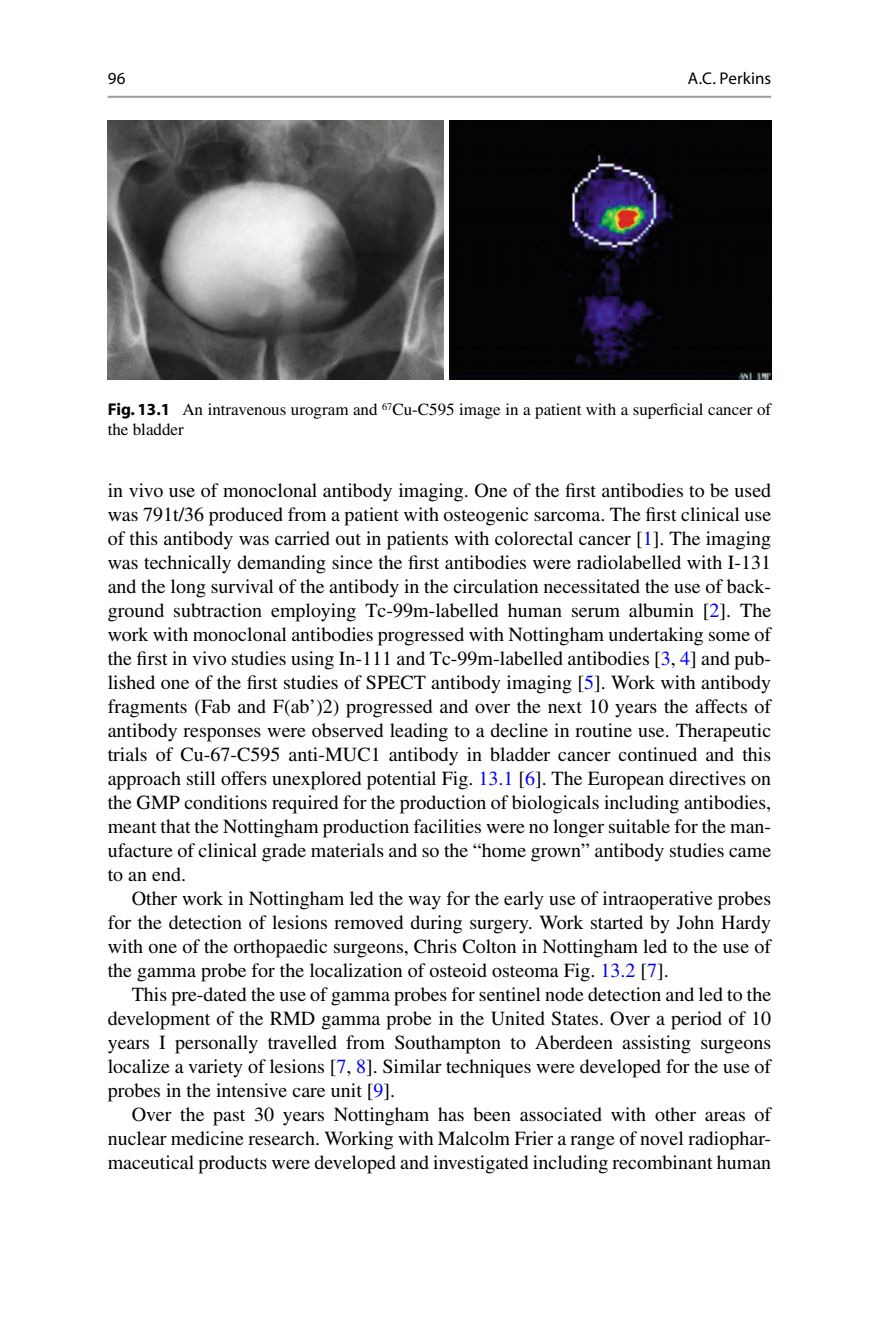
<style>
.page{position:relative;width:879px;height:1333px;background:#fff}
.page>*{position:absolute;margin:0;border:0;box-sizing:border-box;transform-origin:0 0}
.t1{font:20px/24px "Njsgqf Sqtdxd Times";color:#000;text-align:justify}
.t2{font:17px/20px "Njsgqf Sqtdxd Times";color:#000}
.t3{font:17px "Ylxjpt Xvyrhg Myriad";letter-spacing:.005em;color:#000}
.s1{font-family:"Tfsjmv Ckmtqr Myriad";font-weight:700}
.s2{color:#0000fa}
</style>
<div class="page">
<img style="left:108px;top:121px;width:335px;height:258px">
<img style="left:449px;top:121px;width:322px;height:258px">
<hr style="left:108px;top:96px;width:663px;height:2px;background:#9c9c9c">
<p class="t3" style="left:108px;top:72px;width:19px">96</p>
<p class="t3" style="left:688px;top:72px;width:85px">A.C. Perkins</p>
<p class="t2" style="left:108px;top:401px;width:665px"><span class="s1">Fig. 13.1</span> An intravenous urogram and <sup>67</sup> Cu-C595 image in a patient with a superficial cancer of the bladder</p>
<p class="t1" style="left:108px;top:480px;width:665px">in vivo use of monoclonal antibody imaging. One of the first antibodies to be used was 791t/36 produced from a patient with osteogenic sarcoma. The first clinical use of this antibody was carried out in patients with colorectal cancer [ <span class="s2">1</span> ]. The imaging was technically demanding since the first antibodies were radiolabelled with I-131 and the long survival of the antibody in the circulation necessitated the use of back&shy;ground subtraction employing Tc-99m-labelled human serum albumin [ <span class="s2">2</span> ]. The work with monoclonal antibodies progressed with Nottingham undertaking some of the first in vivo studies using In-111 and Tc-99m-labelled antibodies [ <span class="s2">3</span> , <span class="s2">4</span> ] and pub&shy;lished one of the first studies of SPECT antibody imaging [ <span class="s2">5</span> ]. Work with antibody fragments (Fab and F(ab’)2) progressed and over the next 10 years the affects of antibody responses were observed leading to a decline in routine use. Therapeutic trials of Cu-67-C595 anti-MUC1 antibody in bladder cancer continued and this approach still offers unexplored potential Fig. <span class="s2">13.1</span> [ <span class="s2">6</span> ]. The European directives on the GMP conditions required for the production of biologicals including antibodies, meant that the Nottingham production facilities were no longer suitable for the man&shy;ufacture of clinical grade materials and so the “home grown” antibody studies came to an end.</p>
<p class="t1" style="left:108px;top:888px;width:665px;text-indent:24px">Other work in Nottingham led the way for the early use of intraoperative probes for the detection of lesions removed during surgery. Work started by John Hardy with one of the orthopaedic surgeons, Chris Colton in Nottingham led to the use of the gamma probe for the localization of osteoid osteoma Fig. <span class="s2">13.2</span> [ <span class="s2">7</span> ].</p>
<p class="t1" style="left:108px;top:984px;width:665px;text-indent:24px">This pre-dated the use of gamma probes for sentinel node detection and led to the development of the RMD gamma probe in the United States. Over a period of 10 years I personally travelled from Southampton to Aberdeen assisting surgeons localize a variety of lesions [ <span class="s2">7</span> , <span class="s2">8</span> ]. Similar techniques were developed for the use of probes in the intensive care unit [ <span class="s2">9</span> ].</p>
<p class="t1" style="left:108px;top:1104px;width:665px;text-indent:24px">Over the past 30 years Nottingham has been associated with other areas of nuclear medicine research. Working with Malcolm Frier a range of novel radiophar&shy;maceutical products were developed and investigated including recombinant human</p>
</div>
